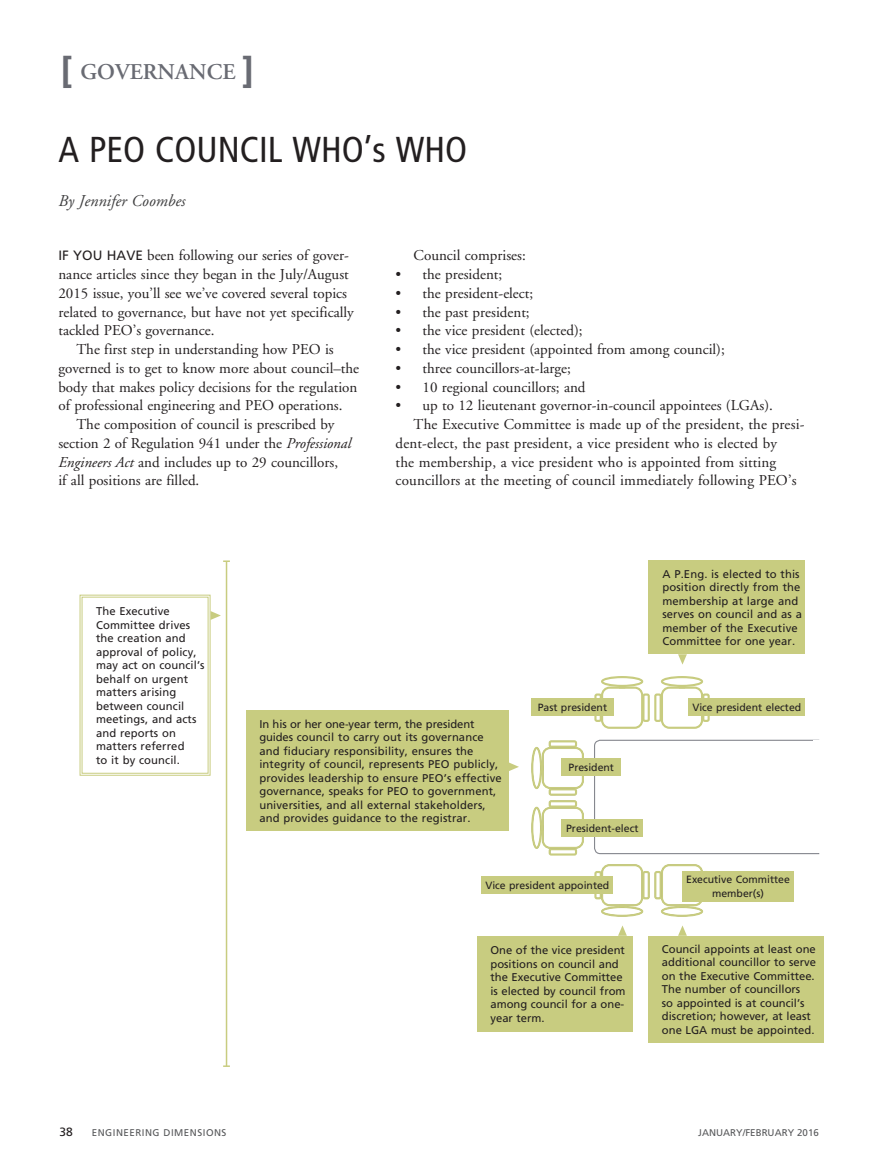
<style>
.page{position:relative;width:878px;height:1175px;background:#fff}
.page>*{position:absolute;margin:0;border:0;box-sizing:border-box;transform-origin:0 0}
.t1{font:condensed 36px "Frutiger";color:#231f20}
.t2{font:600 22.5px "Adobe Garamond";color:#696b73}
.t3{font:italic 16.5px "Adobe Garamond";color:#3e3e3f}
.t4{font:15px/18.8px "Adobe Garamond";color:#231f20}
.t5{font:12px "Frutiger";color:#231f20}
.t6{font:11.25px/13.5px "Frutiger";letter-spacing:.01em;color:#231f20}
.t7{font:10.5px/13.5px "Frutiger";color:#231f20;text-align:center}
.t8{font:9.75px "Frutiger";letter-spacing:.05em;color:#57585a}
.t9{font:9.75px "Frutiger";color:#57585a}
.s1{font-family:"Frutiger";font-weight:700;font-size:36px}
.s2{font-family:"Frutiger";font-size:13.5px}
.s3{font-style:italic}
</style>
<div class="page">
<svg style="left:531px;top:740px;width:53px;height:116px"></svg>
<svg style="left:593px;top:739px;width:226px;height:115px"></svg>
<svg style="left:594px;top:676px;width:116px;height:53px"></svg>
<svg style="left:594px;top:864px;width:116px;height:53px"></svg>
<div style="left:682px;top:870px;width:111px;height:31px;background:#c8cc80"></div>
<div style="left:481px;top:876px;width:132px;height:18px;background:#c8cc80"></div>
<div style="left:648px;top:935px;width:176px;height:107px;background:#c8cc80"></div>
<svg style="left:678px;top:925px;width:9px;height:10px"></svg>
<div style="left:477px;top:935px;width:156px;height:96px;background:#c8cc80"></div>
<svg style="left:618px;top:925px;width:9px;height:10px"></svg>
<div style="left:688px;top:698px;width:117px;height:18px;background:#c8cc80"></div>
<div style="left:561px;top:758px;width:60px;height:17px;background:#c8cc80"></div>
<div style="left:561px;top:818px;width:82px;height:18px;background:#c8cc80"></div>
<div style="left:531px;top:698px;width:82px;height:18px;background:#c8cc80"></div>
<div style="left:246px;top:710px;width:262px;height:120px;background:#c8cc80"></div>
<svg style="left:508px;top:762px;width:11px;height:9px"></svg>
<div style="left:649px;top:560px;width:156px;height:94px;background:#c8cc80"></div>
<svg style="left:678px;top:654px;width:9px;height:10px"></svg>
<hr style="left:226px;top:561px;width:1px;height:505px;background:#c8cc80">
<svg style="left:223px;top:560px;width:7px;height:2px"></svg>
<svg style="left:79px;top:594px;width:142px;height:182px"></svg>
<div style="left:813px;top:741px;width:11px;height:112px;background:#fff"></div>
<h2 class="t2" style="left:61px;top:60px;width:194px"><span class="s1">[</span> GOVERNANCE <span class="s1">]</span></h2>
<h1 class="t1" style="left:58px;top:129px;width:410px">A PEO COUNCIL WHO’s WHO</h1>
<p class="t3" style="left:58px;top:192px;width:128px">By Jennifer Coombes</p>
<p class="t4" style="left:58px;top:247px;width:297px"><span class="s2">IF YOU HAVE</span> been following our series of gover&shy;nance articles since they began in the July/August 2015 issue, you’ll see we’ve covered several topics related to governance, but have not yet specifically tackled PEO’s governance.</p>
<p class="t4" style="left:76px;top:340px;width:259px">The first step in understanding how PEO is</p>
<p class="t4" style="left:58px;top:359px;width:302px">governed is to get to know more about council–the</p>
<p class="t4" style="left:58px;top:378px;width:300px">body that makes policy decisions for the regulation</p>
<p class="t4" style="left:58px;top:397px;width:285px">of professional engineering and PEO operations.</p>
<p class="t4" style="left:76px;top:415px;width:259px">The composition of council is prescribed by</p>
<p class="t4" style="left:58px;top:434px;width:294px">section 2 of Regulation 941 under the <span class="s3">Professional</span></p>
<p class="t4" style="left:58px;top:453px;width:281px"><span class="s3">Engineers Act</span> and includes up to 29 councillors,</p>
<p class="t4" style="left:58px;top:472px;width:142px">if all positions are filled.</p>
<p class="t4" style="left:413px;top:247px;width:114px">Council comprises:</p>
<p class="t4" style="left:395px;top:265px;width:108px">• the president;</p>
<p class="t4" style="left:395px;top:284px;width:139px">• the president-elect;</p>
<p class="t4" style="left:395px;top:303px;width:136px">• the past president;</p>
<p class="t4" style="left:395px;top:322px;width:188px">• the vice president (elected);</p>
<p class="t4" style="left:395px;top:340px;width:331px">• the vice president (appointed from among council);</p>
<p class="t4" style="left:395px;top:359px;width:177px">• three councillors-at-large;</p>
<p class="t4" style="left:395px;top:378px;width:191px">• 10 regional councillors; and</p>
<p class="t4" style="left:395px;top:397px;width:379px">• up to 12 lieutenant governor-in-council appointees (LGAs).</p>
<p class="t4" style="left:413px;top:415px;width:392px">The Executive Committee is made up of the president, the presi-</p>
<p class="t4" style="left:395px;top:434px;width:383px">dent-elect, the past president, a vice president who is elected by</p>
<p class="t4" style="left:395px;top:453px;width:382px">the membership, a vice president who is appointed from sitting</p>
<p class="t4" style="left:395px;top:472px;width:402px">councillors at the meeting of council immediately following PEO’s</p>
<p class="t6" style="left:96px;top:604px;width:110px">The Executive<br>Committee drives the creation and approval of policy, may act on council’s behalf on urgent matters arising between council meetings, and acts and reports on matters referred<br>to it by council.</p>
<p class="t6" style="left:259px;top:717px;width:244px">In his or her one-year term, the president guides council to carry out its governance and fiduciary responsibility, ensures the integrity of council, represents PEO publicly, provides leadership to ensure PEO’s effective governance, speaks for PEO to government, universities, and all external stakeholders, and provides guidance to the registrar.</p>
<p class="t7" style="left:537px;top:701px;width:71px">Past president</p>
<p class="t7" style="left:568px;top:760px;width:47px">President</p>
<p class="t7" style="left:566px;top:821px;width:74px">President-elect</p>
<p class="t7" style="left:485px;top:878px;width:125px">Vice president appointed</p>
<p class="t6" style="left:490px;top:943px;width:137px">One of the vice president positions on council and the Executive Committee is elected by council from among council for a one&shy;year term.</p>
<p class="t6" style="left:662px;top:567px;width:141px">A P.Eng. is elected to this position directly from the membership at large and serves on council and as a member of the Executive<br>Committee for one year.</p>
<p class="t7" style="left:692px;top:701px;width:110px">Vice president elected</p>
<p class="t7" style="left:686px;top:873px;width:105px">Executive Committee member(s)</p>
<p class="t6" style="left:662px;top:942px;width:155px">Council appoints at least one additional councillor to serve on the Executive Committee.<br>The number of councillors<br>so appointed is at council’s discretion; however, at least one LGA must be appointed.</p>
<p class="t5" style="left:59px;top:1124px;width:15px">38</p>
<p class="t8" style="left:92px;top:1126px;width:136px">ENGINEERING DIMENSIONS</p>
<p class="t9" style="left:698px;top:1126px;width:122px">JANUARY/FEBRUARY 2016</p>
</div>
